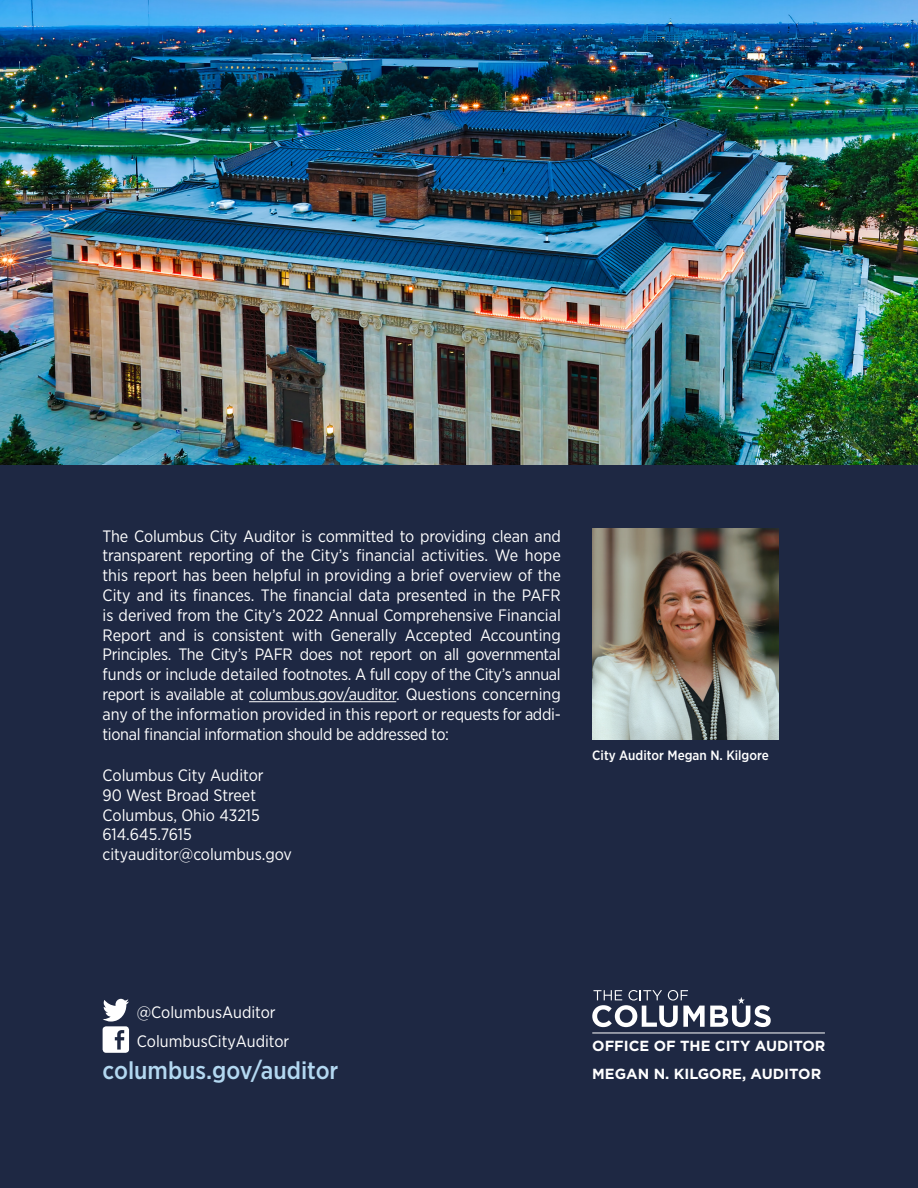
<style>
.page{position:relative;width:918px;height:1188px;background:#fff}
.page>*{position:absolute;margin:0;border:0;box-sizing:border-box;transform-origin:0 0}
.PAFR_Body_Copy_Norma{font:500 24.6px "Gotham Narrow";color:#b3d8f1}
.PAFR_Body_Copy_Norma-2{font:16.5px/19.8px "Gotham Narrow";color:#fff;text-align:justify}
.PAFR_Major_Head{font:700 14.55px "Gotham";color:#fff}
.t1{font:500 13.5px "Gotham Narrow";color:#fff}
</style>
<div class="page">
<div style="left:0;top:464px;width:918px;height:724px;background:#1e2843"></div>
<hr style="left:249px;top:701px;width:147px;height:1px;background:#fff">
<svg style="left:103px;top:999px;width:26px;height:54px"></svg>
<svg style="left:592px;top:990px;width:179px;height:37px"></svg>
<hr style="left:592px;top:1033px;width:233px;height:1px;background:#fff">
<img style="left:592px;top:528px;width:186px;height:212px">
<img style="left:0;top:0;width:918px;height:464px">
<p class="PAFR_Body_Copy_Norma-2" style="left:103px;top:526px;width:460px">The Columbus City Auditor is committed to providing clean and transparent reporting of the City’s financial activities. We hope this report has been helpful in providing a brief overview of the City and its finances. The financial data presented in the PAFR is derived from the City’s 2022 Annual Comprehensive Financial Report and is consistent with Generally Accepted Accounting Principles. The City’s PAFR does not report on all governmental funds or include detailed footnotes. A full copy of the City’s annual report is available at columbus.gov/auditor. Questions concerning any of the information provided in this report or requests for addi&shy;tional financial information should be addressed to:</p>
<p class="PAFR_Body_Copy_Norma-2" style="left:103px;top:765px;width:163px">Columbus City Auditor</p>
<p class="PAFR_Body_Copy_Norma-2" style="left:103px;top:785px;width:155px">90 West Broad Street</p>
<p class="PAFR_Body_Copy_Norma-2" style="left:103px;top:805px;width:159px">Columbus, Ohio 43215</p>
<p class="PAFR_Body_Copy_Norma-2" style="left:103px;top:824px;width:91px">614.645.7615</p>
<p class="PAFR_Body_Copy_Norma-2" style="left:103px;top:844px;width:191px">cityauditor@columbus.gov</p>
<p class="t1" style="left:592px;top:746px;width:178px">City Auditor Megan N. Kilgore</p>
<p class="PAFR_Body_Copy_Norma-2" style="left:137px;top:1002px;width:140px">@ColumbusAuditor</p>
<p class="PAFR_Body_Copy_Norma-2" style="left:137px;top:1031px;width:154px">ColumbusCityAuditor</p>
<p class="PAFR_Body_Copy_Norma" style="left:103px;top:1055px;width:237px">columbus.gov/auditor</p>
<p class="PAFR_Major_Head" style="left:592px;top:1036px;width:235px">OFFICE OF THE CITY AUDITOR</p>
<p class="PAFR_Major_Head" style="left:592px;top:1064px;width:230px">MEGAN N. KILGORE, AUDITOR</p>
</div>
